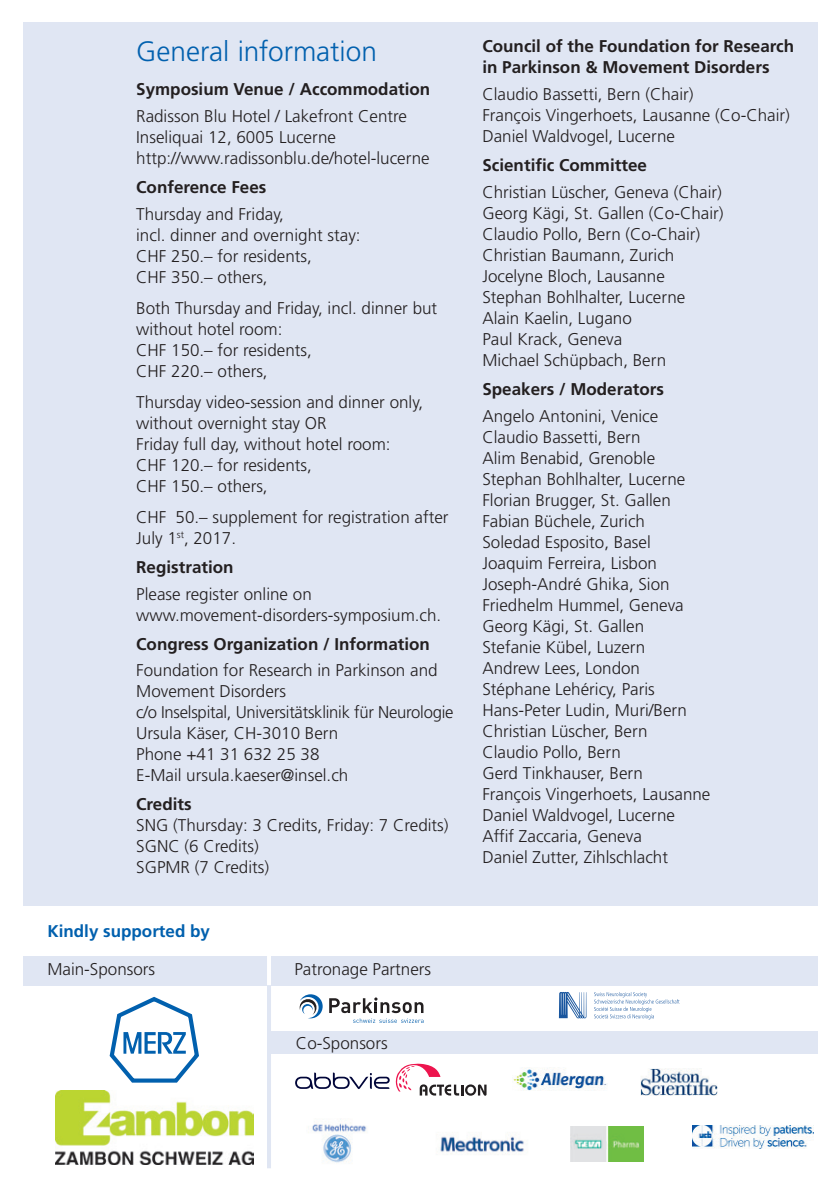
<style>
.page{position:relative;width:840px;height:1191px;background:#fff}
.page>*{position:absolute;margin:0;border:0;box-sizing:border-box;transform-origin:0 0}
.t1{font:300 28px "Frutiger";color:#0160ae}
.t2{font:300 17px/21px "Frutiger";color:#231f20}
.t3{font:700 17px/21px "Frutiger";color:#231f20}
.t4{font:700 17px "Frutiger";color:#0160ae}
</style>
<div class="page">
<div style="left:271px;top:1031px;width:545px;height:22px;background:#e0e6f3"></div>
<div style="left:23px;top:23px;width:793px;height:883px;background:#e0e6f3"></div>
<svg style="left:299px;top:994px;width:23px;height:24px"></svg>
<svg style="left:329px;top:997px;width:94px;height:26px"></svg>
<svg style="left:295px;top:1072px;width:94px;height:17px"></svg>
<svg style="left:395px;top:1063px;width:91px;height:32px"></svg>
<img style="left:692px;top:1125px;width:121px;height:23px">
<svg style="left:558px;top:992px;width:28px;height:26px"></svg>
<svg style="left:594px;top:992px;width:85px;height:27px"></svg>
<div style="left:23px;top:956px;width:793px;height:29px;background:#e0e6f3"></div>
<hr style="left:267px;top:985px;width:4px;height:183px;background:#e0e6f3">
<hr style="left:267px;top:956px;width:4px;height:29px;background:#fff">
<img style="left:308px;top:1119px;width:59px;height:44px">
<img style="left:440px;top:1132px;width:84px;height:23px">
<img style="left:570px;top:1126px;width:73px;height:35px">
<svg style="left:110px;top:996px;width:89px;height:86px"></svg>
<img style="left:55px;top:1090px;width:198px;height:74px">
<img style="left:513px;top:1068px;width:93px;height:23px">
<img style="left:640px;top:1068px;width:77px;height:27px">
<h1 class="t1" style="left:136px;top:35px;width:242px">General information</h1>
<p class="t3" style="left:136px;top:79px;width:295px">Symposium Venue / Accommodation</p>
<p class="t2" style="left:136px;top:106px;width:295px">Radisson Blu Hotel / Lakefront Centre<br>Inseliquai 12, 6005 Lucerne http://www.radissonblu.de/hotel-lucerne</p>
<p class="t3" style="left:136px;top:177px;width:132px">Conference Fees</p>
<p class="t2" style="left:136px;top:204px;width:226px">Thursday and Friday,<br>incl. dinner and overnight stay:<br>CHF 250.– for residents,<br>CHF 350.– others,</p>
<p class="t2" style="left:136px;top:298px;width:302px">Both Thursday and Friday, incl. dinner but without hotel room:<br>CHF 150.– for residents,<br>CHF 220.– others,</p>
<p class="t2" style="left:136px;top:392px;width:288px">Thursday video-session and dinner only, without overnight stay OR<br>Friday full day, without hotel room:<br>CHF 120.– for residents,<br>CHF 150.– others,</p>
<p class="t2" style="left:136px;top:507px;width:314px">CHF 50.– supplement for registration after<br>July 1<sup>st</sup>, 2017.</p>
<p class="t3" style="left:136px;top:556px;width:99px">Registration</p>
<p class="t2" style="left:136px;top:583px;width:306px">Please register online on www.movement-disorders-symposium.ch.</p>
<p class="t3" style="left:136px;top:633px;width:295px">Congress Organization / Information</p>
<p class="t2" style="left:136px;top:660px;width:318px">Foundation for Research in Parkinson and<br>Movement Disorders<br>c/o Inselspital, Universitätsklinik für Neurologie<br>Ursula Käser, CH-3010 Bern<br>Phone +41 31 632 25 38<br>E-Mail ursula.kaeser@insel.ch</p>
<p class="t3" style="left:136px;top:794px;width:57px">Credits</p>
<p class="t2" style="left:136px;top:815px;width:314px">SNG (Thursday: 3 Credits, Friday: 7 Credits)<br>SGNC (6 Credits)<br>SGPMR (7 Credits)</p>
<p class="t4" style="left:47px;top:921px;width:164px">Kindly supported by</p>
<p class="t2" style="left:47px;top:959px;width:109px">Main-Sponsors</p>
<p class="t2" style="left:294px;top:959px;width:138px">Patronage Partners</p>
<p class="t2" style="left:296px;top:1032px;width:93px">Co-Sponsors</p>
<p class="t3" style="left:482px;top:36px;width:313px">Council of the Foundation for Research in Parkinson &amp; Movement Disorders</p>
<p class="t2" style="left:482px;top:84px;width:309px">Claudio Bassetti, Bern (Chair)<br>François Vingerhoets, Lausanne (Co-Chair)<br>Daniel Waldvogel, Lucerne</p>
<p class="t3" style="left:482px;top:155px;width:166px">Scientific Committee</p>
<p class="t2" style="left:482px;top:182px;width:242px">Christian Lüscher, Geneva (Chair)<br>Georg Kägi, St. Gallen (Co-Chair)<br>Claudio Pollo, Bern (Co-Chair)<br>Christian Baumann, Zurich<br>Jocelyne Bloch, Lausanne<br>Stephan Bohlhalter, Lucerne<br>Alain Kaelin, Lugano<br>Paul Krack, Geneva<br>Michael Schüpbach, Bern</p>
<p class="t3" style="left:482px;top:378px;width:183px">Speakers / Moderators</p>
<p class="t2" style="left:482px;top:405px;width:229px">Angelo Antonini, Venice<br>Claudio Bassetti, Bern<br>Alim Benabid, Grenoble<br>Stephan Bohlhalter, Lucerne<br>Florian Brugger, St. Gallen<br>Fabian Büchele, Zurich<br>Soledad Esposito, Basel<br>Joaquim Ferreira, Lisbon<br>Joseph-André Ghika, Sion<br>Friedhelm Hummel, Geneva<br>Georg Kägi, St. Gallen<br>Stefanie Kübel, Luzern<br>Andrew Lees, London<br>Stéphane Lehéricy, Paris<br>Hans-Peter Ludin, Muri/Bern<br>Christian Lüscher, Bern<br>Claudio Pollo, Bern<br>Gerd Tinkhauser, Bern<br>François Vingerhoets, Lausanne<br>Daniel Waldvogel, Lucerne<br>Affif Zaccaria, Geneva<br>Daniel Zutter, Zihlschlacht</p>
</div>
